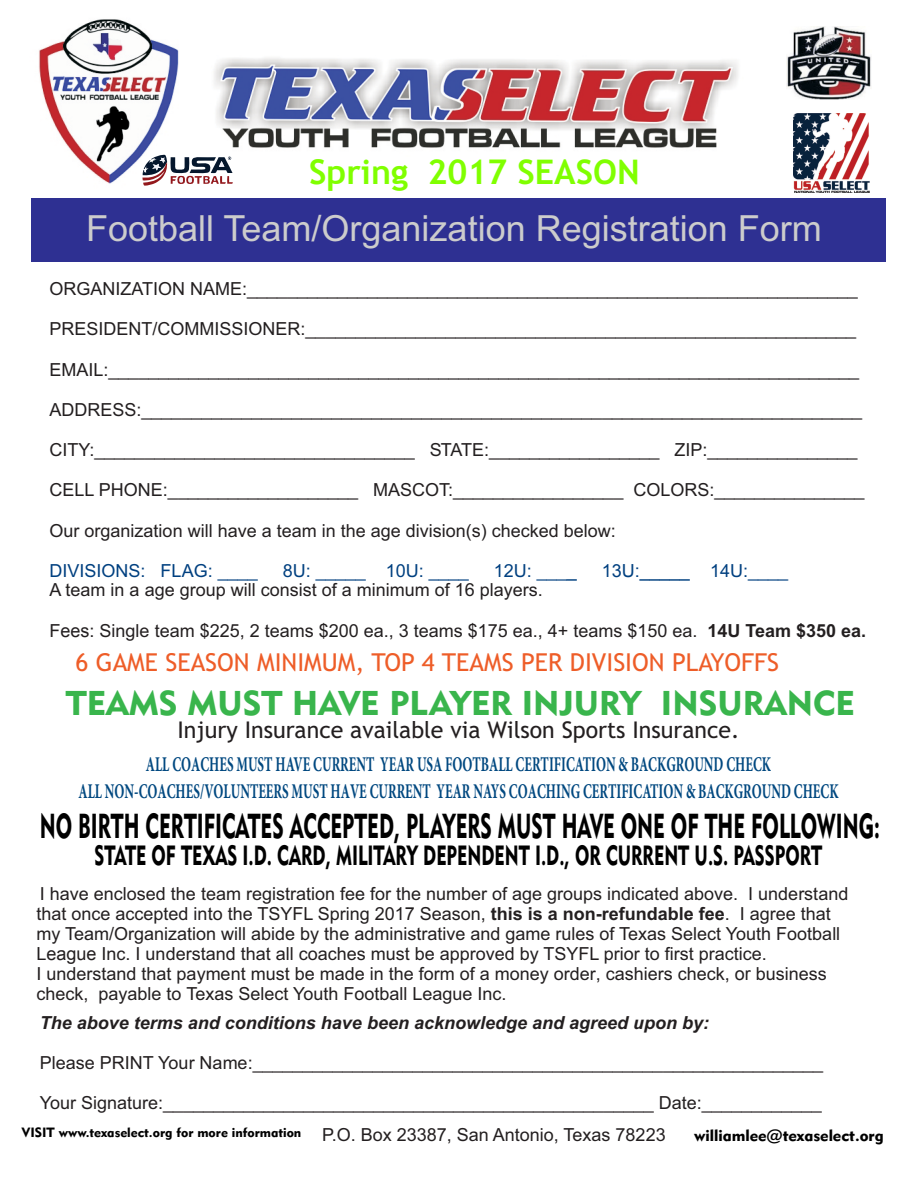
<style>
.page{position:relative;width:918px;height:1188px;background:#fff}
.page>*{position:absolute;margin:0;border:0;box-sizing:border-box;transform-origin:0 0}
.t1{font:36px "Arial";color:#ccc}
.t2{font:34.2px "Geometric 415 BT Black A";color:#000;scale:.6 1}
.t3{font:34.05px "Geometric 415 BT Black A";color:#39b54c}
.t4{font:700 34.05px "Trebuchet MS";color:#80ff00}
.t5{font:27.45px "Geometric 415 BT Black A";color:#000;scale:.65 1}
.t6{font:24.75px "Trebuchet MS";color:#ee5d28}
.t7{font:23.1px "Trebuchet MS";color:#231f20}
.t8{font:700 21px/27.3px "Minion Pro";color:#004880;text-align:center;scale:.62 1}
.t9{font:18px/20.1px "Arial";color:#231f20}
.t10{font:italic 700 18px "Arial";color:#231f20}
.t11{font:18px "Arial";color:#004080}
.t12{font:18px "Arial";color:#004080}
.t13{font:16.2px "Geometric 415 BT Black A";color:#000}
.t14{font:13.35px "Geometric 415 BT Black A";color:#000}
.s1{font-style:inherit}
.s2{font-weight:700}
</style>
<div class="page">
<img style="left:39px;top:19px;width:699px;height:165px">
<img style="left:787px;top:26px;width:84px;height:74px">
<div style="left:31px;top:198px;width:855px;height:64px;background:#2e3092"></div>
<svg style="left:142px;top:155px;width:91px;height:31px"></svg>
<img style="left:794px;top:114px;width:76px;height:79px">
<h3 class="t4" style="left:309px;top:159px;width:332px"><span class="s1">Spring</span> 201<span class="s1">7</span> SEASON</h3>
<h1 class="t1" style="left:86px;top:215px;width:737px">Football Team/Organization Registration Form</h1>
<p class="t9" style="left:50px;top:281px;width:810px">ORGANIZATION NAME:_____________________________________________________________</p>
<p class="t9" style="left:50px;top:321px;width:808px">PRESIDENT/COMMISSIONER:_______________________________________________________</p>
<p class="t9" style="left:50px;top:361px;width:811px">EMAIL:___________________________________________________________________________</p>
<p class="t9" style="left:50px;top:401px;width:814px">ADDRESS:________________________________________________________________________</p>
<p class="t9" style="left:50px;top:441px;width:809px">CITY:________________________________ STATE:_________________ ZIP:_______________</p>
<p class="t9" style="left:50px;top:482px;width:816px">CELL PHONE:___________________ MASCOT:_________________ COLORS:_______________</p>
<p class="t9" style="left:50px;top:522px;width:568px">Our organization will have a team in the age division<span class="s1">(</span>s<span class="s1">)</span> checked below:</p>
<p class="t11" style="left:50px;top:564px;width:210px">DIVISIONS: FLAG: ____</p>
<p class="t11" style="left:283px;top:564px;width:188px">8U: _____ 10U: ____</p>
<p class="t11" style="left:494px;top:564px;width:85px">12U: ___<span class="s1">_</span></p>
<p class="t12" style="left:602px;top:559px;width:188px">13U:_____ <span class="s1">14U:____</span></p>
<p class="t9" style="left:50px;top:582px;width:495px">A team in a age group will consist of a minimum of 16 players.</p>
<p class="t9" style="left:50px;top:622px;width:818px">F<span class="s1">ees</span>: Single team $225, 2 teams $200 ea., 3 teams $175 ea., 4<span class="s1">+</span> teams $150 ea. <span class="s2">14U Team $350 ea.</span></p>
<h3 class="t6" style="left:76px;top:653px;width:705px">6 GAME SEASON MINIMUM, TOP 4 TEAMS PER DIVISION PLAYOFFS</h3>
<h3 class="t3" style="left:66px;top:689px;width:791px">TEAMS MUST HAVE PLAYER INJURY INSURANCE</h3>
<p class="t7" style="left:177px;top:721px;width:564px">Injury Insurance available via Wilson Sports Insurance.</p>
<p class="t8" style="left:78px;top:750px;width:1227px">ALL COACHES MUST HAVE CURRENT YEAR USA FOOTBALL CERTIFICATION &amp; BACKGROUND CHECK<br>ALL NON-COACHES/VOLUNTEERS MUST HAVE CURRENT YEAR NAYS COACHING CERTIFICATION &amp; BACKGROUND CHECK</p>
<h2 class="t2" style="left:40px;top:812px;width:1403px">NO BIRTH CERTIFICATES ACCEPTED, PLAYERS MUST HAVE ONE OF THE FOLLOWING:</h2>
<h3 class="t5" style="left:95px;top:844px;width:1121px">STATE OF TEXAS I.D. CARD, MILITARY DEPENDENT I.D., OR CURRENT U.S. PASSPORT</h3>
<p class="t9" style="left:37px;top:885px;width:813px">I have enclosed the team registration fee for the number of age groups indicated above. I understand that once accepted into the TSYFL Spring 201<span class="s1">7</span> Season, <span class="s2">this is a non-refundable fee</span>. I agree that my Team/Organization will abide by the administrative and game rules of Texas Select Youth Football <span class="s1">League</span> Inc. I understand that all coaches must be approved by TSYFL prior to first practice.<br>I understand that payment must be made in the form of a money order, cashiers check, <span class="s1">or</span> business check, payable to Texas Select Youth Football League Inc.</p>
<p class="t10" style="left:40px;top:1016px;width:671px">The above terms and conditions have been acknowledge and agreed upon by:</p>
<p class="t9" style="left:40px;top:1054px;width:785px">Please PRINT Your Name:_________________________________________________________</p>
<p class="t9" style="left:40px;top:1094px;width:783px">Your Signature:_________________________________________________ Date:____________</p>
<p class="t14" style="left:22px;top:1127px;width:281px">VISIT www.texaselect.org for more information</p>
<p class="t13" style="left:694px;top:1128px;width:191px">williamlee@texaselect.org</p>
<p class="t9" style="left:322px;top:1126px;width:345px">P.O. Box 23387, San Antonio, Texas 78223</p>
</div>
